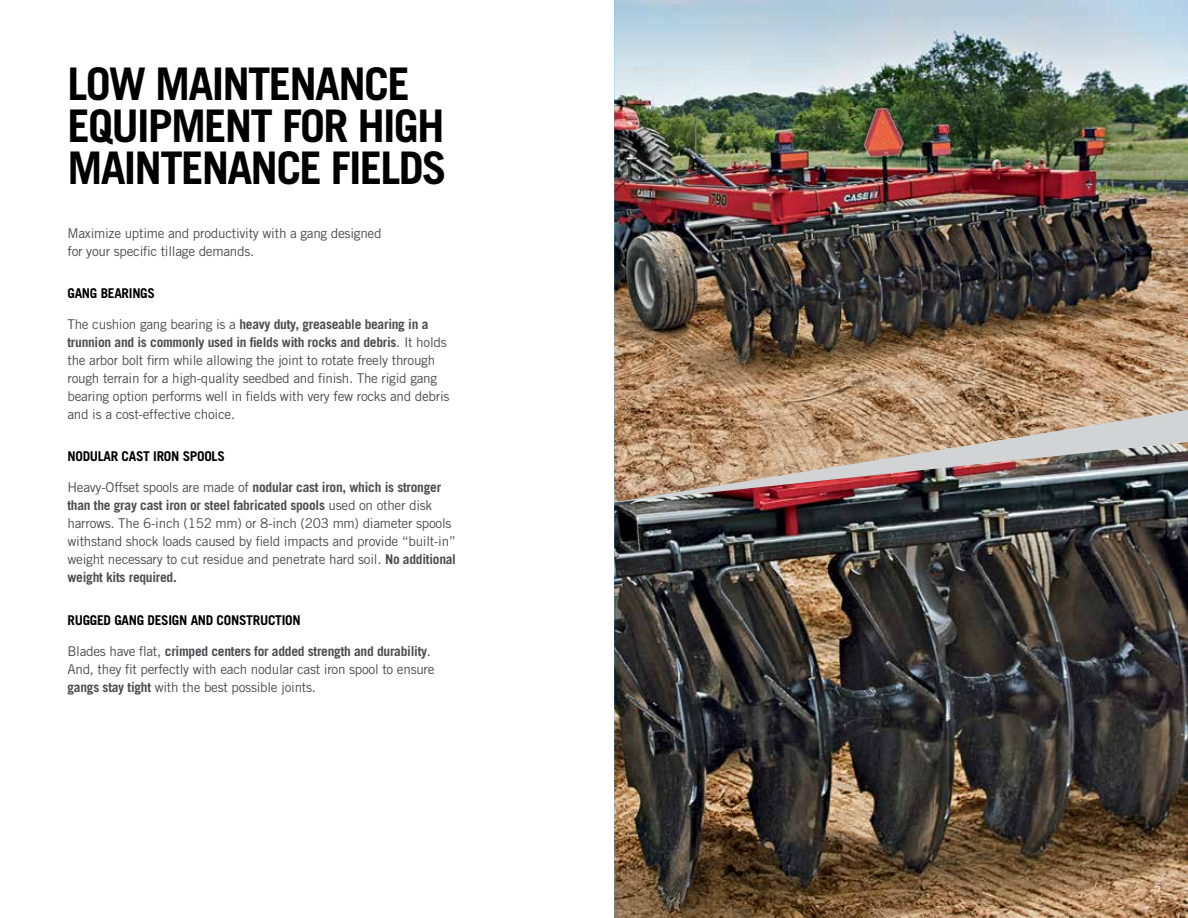
<style>
.page{position:relative;width:1188px;height:918px;background:#fff}
.page>*{position:absolute;margin:0;border:0;box-sizing:border-box;transform-origin:0 0}
.t1{font:700 45px/42px "Trade Gothic LT Std";letter-spacing:-.04em;color:#000}
.t2{font:13.5px/18px "Trade Gothic LT Std";letter-spacing:-.02em;color:#4d4d4f}
.t3{font:700 13.5px "Trade Gothic LT Std";letter-spacing:-.02em;color:#000}
.t4{font:10.5px "Trade Gothic LT Std";color:#fff}
.s1{font-weight:700}
</style>
<div class="page">
<img style="left:614px;top:502px;width:574px;height:416px">
<img style="left:614px;top:0;width:574px;height:410px">
<img style="left:614px;top:410px;width:574px;height:92px">
<h1 class="t1" style="left:68px;top:62px;width:381px">LOW MAINTENANCE<br>EQUIPMENT FOR HIGH<br>MAINTENANCE FIELDS</h1>
<p class="t2" style="left:68px;top:224px;width:316px">Maximize uptime and productivity with a gang designed for your specific tillage demands.</p>
<p class="t3" style="left:68px;top:285px;width:89px">GANG BEARINGS</p>
<p class="t2" style="left:68px;top:315px;width:383px">The cushion gang bearing is a <span class="s1">heavy duty, greaseable bearing in a trunnion and is commonly used in fields with rocks and debris</span>. It holds the arbor bolt firm while allowing the joint to rotate freely through rough terrain for a high-quality seedbed and finish. The rigid gang bearing option performs well in fields with very few rocks and debris and is a cost-effective choice.</p>
<p class="t3" style="left:68px;top:448px;width:159px">NODULAR CAST IRON SPOOLS</p>
<p class="t2" style="left:68px;top:478px;width:390px">Heavy-Offset spools are made of <span class="s1">nodular cast iron, which is stronger than the gray cast iron or steel fabricated spools</span> used on other disk harrows. The 6-inch (152 mm) or 8-inch (203 mm) diameter spools withstand shock loads caused by field impacts and provide “built-in” weight necessary to cut residue and penetrate hard soil. <span class="s1">No additional weight kits required.</span></p>
<p class="t3" style="left:68px;top:612px;width:235px">RUGGED GANG DESIGN AND CONSTRUCTION</p>
<p class="t2" style="left:68px;top:642px;width:369px">Blades have flat, <span class="s1">crimped centers for added strength and durability</span>.<br>And, they fit perfectly with each nodular cast iron spool to ensure <span class="s1">gangs stay tight</span> with the best possible joints.</p>
<p class="t4" style="left:1155px;top:881px;width:8px">5</p>
</div>
